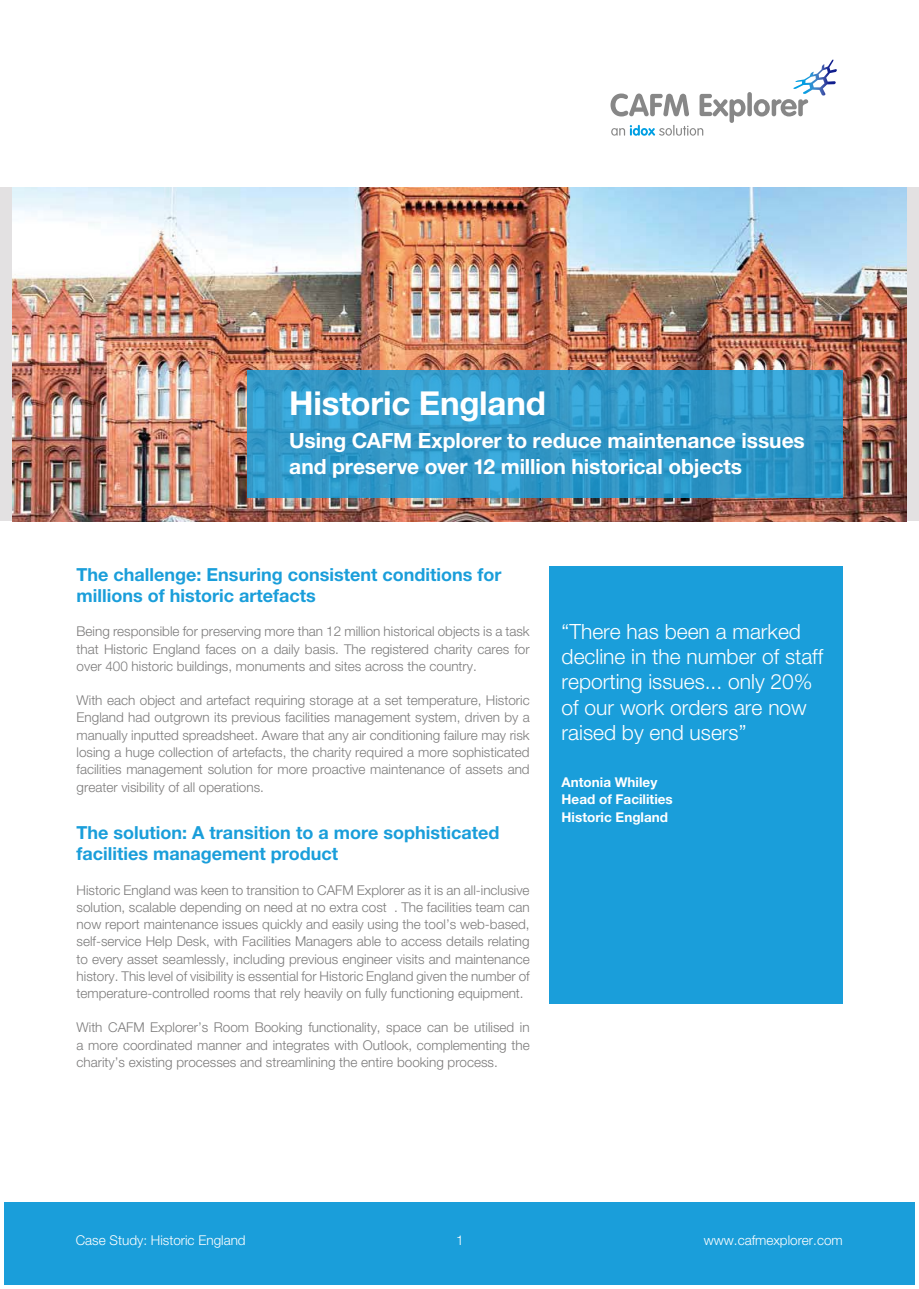
<style>
.page{position:relative;width:919px;height:1289px;background:#fff}
.page>*{position:absolute;margin:0;border:0;box-sizing:border-box;transform-origin:0 0}
.t1{font:700 33px "Helvetica Neue";letter-spacing:-.005em;color:#fff}
.t2{font:300 21px/25.2px "Helvetica Neue";color:#fff}
.t3{font:700 21px/25.2px "Helvetica Neue";letter-spacing:-.005em;color:#fff}
.t4{font:700 18px/21.6px "Helvetica Neue";color:#1a9eda}
.t5{font:300 13.5px/17.2px "Helvetica Neue";color:#7c7b7b;text-align:justify}
.t6{font:300 13.5px "Helvetica Neue";color:#fff}
.t7{font:700 13.5px/17.2px "Helvetica Neue";color:#fff}
</style>
<div class="page">
<div style="left:4px;top:1201px;width:910px;height:83px;background:#1a9eda"></div>
<div style="left:0;top:187px;width:918px;height:334px;background:#e3e1e2"></div>
<img style="left:13px;top:187px;width:893px;height:334px">
<svg style="left:247px;top:370px;width:595px;height:127px;background:#3199c9"></svg>
<div style="left:549px;top:566px;width:293px;height:437px;background:#1a9eda"></div>
<svg style="left:747px;top:92px;width:4px;height:24px"></svg>
<svg style="left:753px;top:60px;width:83px;height:56px"></svg>
<svg style="left:610px;top:93px;width:135px;height:43px"></svg>
<h1 class="t1" style="left:289px;top:382px;width:258px">Historic England</h1>
<h2 class="t3" style="left:289px;top:428px;width:517px">Using CAFM Explorer to reduce maintenance issues and preserve over 12 million historical objects</h2>
<h3 class="t4" style="left:77px;top:563px;width:426px">The challenge: Ensuring consistent conditions for millions of historic artefacts</h3>
<p class="t5" style="left:77px;top:622px;width:454px">Being responsible for preserving more than 12 million historical objects is a task that Historic England faces on a daily basis. The registered charity cares for over 400 historic buildings, monuments and sites across the country.</p>
<p class="t5" style="left:77px;top:691px;width:454px">With each object and artefact requiring storage at a set temperature, Historic England had outgrown its previous facilities management system, driven by a manually inputted spreadsheet. Aware that any air conditioning failure may risk losing a huge collection of artefacts, the charity required a more sophisticated facilities management solution for more proactive maintenance of assets and greater visibility of all operations.</p>
<h3 class="t4" style="left:77px;top:821px;width:424px">The solution: A transition to a more sophisticated facilities management product</h3>
<p class="t5" style="left:77px;top:880px;width:454px">Historic England was keen to transition to CAFM Explorer as it is an all-inclusive solution, scalable depending on need at no extra cost . The facilities team can now report maintenance issues quickly and easily using the tool’s web-based, self-service Help Desk, with Facilities Managers able to access details relating to every asset seamlessly, including previous engineer visits and maintenance history. This level of visibility is essential for Historic England given the number of temperature-controlled rooms that rely heavily on fully functioning equipment.</p>
<p class="t5" style="left:77px;top:1018px;width:454px">With CAFM Explorer’s Room Booking functionality, space can be utilised in a more coordinated manner and integrates with Outlook, complementing the charity’s existing processes and streamlining the entire booking process.</p>
<h2 class="t2" style="left:561px;top:618px;width:263px">“There has been a marked decline in the number of staff reporting issues... only 20% of our work orders are now raised by end users”</h2>
<p class="t7" style="left:561px;top:773px;width:113px">Antonia Whiley<br>Head of Facilities<br>Historic England</p>
<p class="t6" style="left:76px;top:1231px;width:171px">Case Study: Historic England</p>
<p class="t6" style="left:456px;top:1231px;width:9px">1</p>
<p class="t6" style="left:703px;top:1231px;width:140px">www.cafmexplorer.com</p>
</div>
